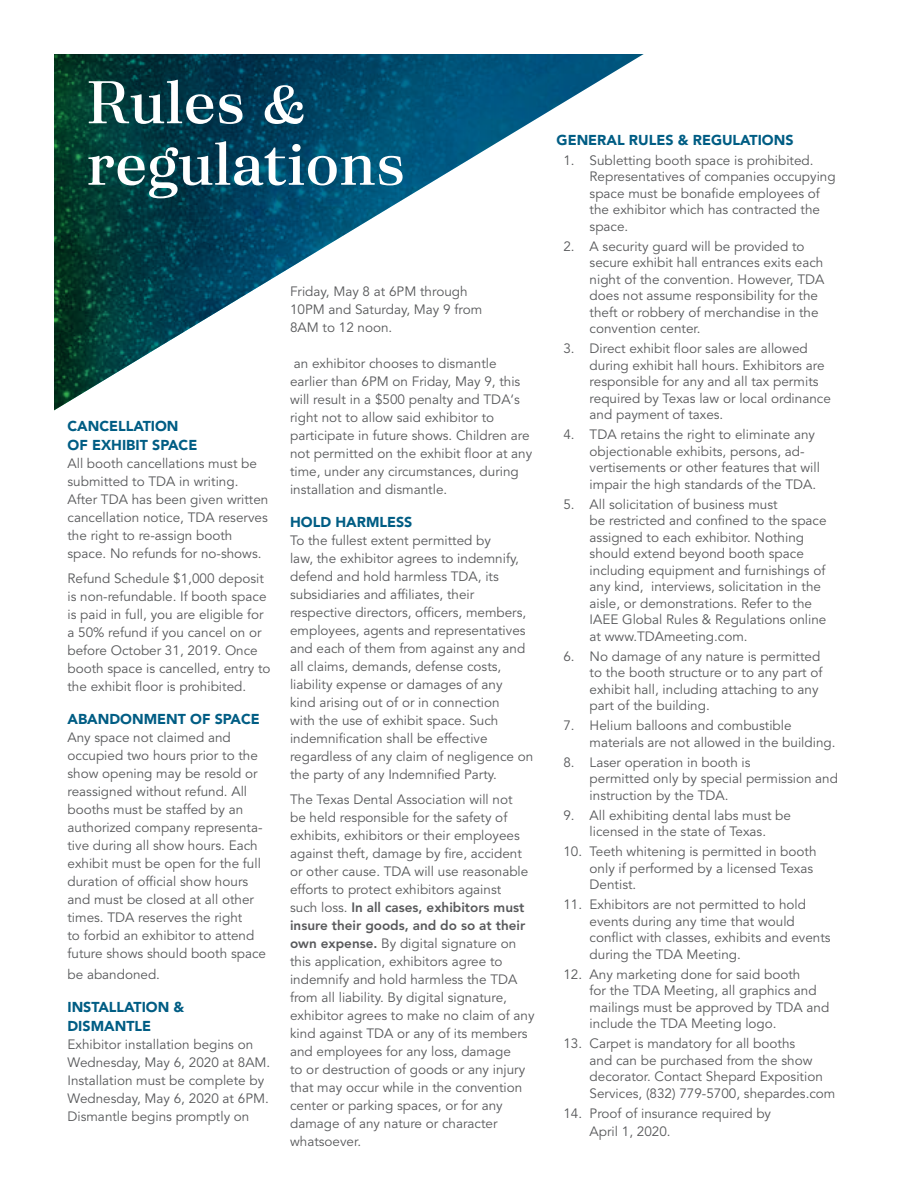
<style>
.page{position:relative;width:918px;height:1188px;background:#fff}
.page>*{position:absolute;margin:0;border:0;box-sizing:border-box;transform-origin:0 0}
.t1{font:600 60px/61.5px "Eckhart Text";letter-spacing:-.01em;color:#fff}
.t2{font:900 14.25px/19.5px "Avenir LT Std";color:#005d84}
.t3{font:13.5px/18px "Avenir LT Std";color:#58595b}
.s1{font-size:54px}
.s2{font-weight:800}
</style>
<div class="page">
<img style="left:54px;top:54px;width:590px;height:356px">
<h1 class="t1" style="left:86px;top:71px;width:321px">Rules <span class="s1">&amp; </span>regulations</h1>
<p class="t2" style="left:68px;top:416px;width:131px">CANCELLATION<br>OF EXHIBIT SPACE</p>
<p class="t3" style="left:68px;top:455px;width:202px">All booth cancellations must be submitted to TDA in writing.<br>After TDA has been given written cancellation notice, TDA reserves the right to re-assign booth space. No refunds for no-shows.</p>
<p class="t3" style="left:68px;top:570px;width:205px">Refund Schedule $1,000 deposit is non-refundable. If booth space is paid in full, you are eligible for a 50% refund if you cancel on or before October 31, 2019. Once booth space is cancelled, entry to the exhibit floor is prohibited.</p>
<p class="t2" style="left:68px;top:709px;width:194px">ABANDONMENT OF SPACE</p>
<p class="t3" style="left:68px;top:729px;width:200px">Any space not claimed and occupied two hours prior to the show opening may be resold or reassigned without refund. All booths must be staffed by an authorized company representa&shy;tive during all show hours. Each exhibit must be open for the full duration of official show hours and must be closed at all other times. TDA reserves the right<br>to forbid an exhibitor to attend future shows should booth space</p>
<p class="t3" style="left:68px;top:966px;width:94px">be abandoned.</p>
<p class="t2" style="left:68px;top:997px;width:118px">INSTALLATION &amp;<br>DISMANTLE</p>
<p class="t3" style="left:68px;top:1036px;width:204px">Exhibitor installation begins on<br>Wednesday, May 6, 2020 at 8AM.<br>Installation must be complete by<br>Wednesday, May 6, 2020 at 6PM.<br>Dismantle begins promptly on</p>
<p class="t3" style="left:290px;top:283px;width:194px">Friday, May 8 at 6PM through<br>10PM and Saturday, May 9 from<br>8AM to 12 noon.</p>
<p class="t3" style="left:290px;top:355px;width:244px">an exhibitor chooses to dismantle earlier than 6PM on Friday, May 9, this will result in a $500 penalty and TDA‘s right not to allow said exhibitor to participate in future shows. Children are not permitted on the exhibit floor at any time, under any circumstances, during installation and dismantle.</p>
<p class="t2" style="left:290px;top:513px;width:124px">HOLD HARMLESS</p>
<p class="t3" style="left:290px;top:532px;width:245px">To the fullest extent permitted by<br>law, the exhibitor agrees to indemnify, defend and hold harmless TDA, its subsidiaries and affiliates, their respective directors, officers, members, employees, agents and representatives and each of them from against any and all claims, demands, defense costs, liability expense or damages of any<br>kind arising out of or in connection<br>with the use of exhibit space. Such indemnification shall be effective regardless of any claim of negligence on the party of any Indemnified Party.</p>
<p class="t3" style="left:290px;top:791px;width:246px">The Texas Dental Association will not<br>be held responsible for the safety of exhibits, exhibitors or their employees against theft, damage by fire, accident or other cause. TDA will use reasonable efforts to protect exhibitors against<br>such loss. <span class="s2">In all cases, exhibitors must insure their goods, and do so at their own expense.</span> By digital signature on this application, exhibitors agree to indemnify and hold harmless the TDA from all liability. By digital signature, exhibitor agrees to make no claim of any kind against TDA or any of its members and employees for any loss, damage<br>to or destruction of goods or any injury that may occur while in the convention center or parking spaces, or for any damage of any nature or character whatsoever.</p>
<p class="t2" style="left:557px;top:130px;width:238px">GENERAL RULES &amp; REGULATIONS</p>
<p class="t3" style="left:590px;top:152px;width:248px;line-height:16.5px;text-indent:-26px">1. Subletting booth space is prohibited.<br>Representatives of companies occupying space must be bonafide employees of the exhibitor which has contracted the space.</p>
<p class="t3" style="left:590px;top:238px;width:236px;line-height:16.5px;text-indent:-26px">2. A security guard will be provided to secure exhibit hall entrances exits each night of the convention. However, TDA does not assume responsibility for the theft or robbery of merchandise in the convention center.</p>
<p class="t3" style="left:590px;top:341px;width:243px;line-height:16.5px;text-indent:-26px">3. Direct exhibit floor sales are allowed during exhibit hall hours. Exhibitors are responsible for any and all tax permits required by Texas law or local ordinance and payment of taxes.</p>
<p class="t3" style="left:590px;top:427px;width:232px;line-height:16.5px;text-indent:-26px">4. TDA retains the right to eliminate any objectionable exhibits, persons, ad&shy;vertisements or other features that will impair the high standards of the TDA.</p>
<p class="t3" style="left:590px;top:496px;width:239px;line-height:16.5px;text-indent:-26px">5. All solicitation of business must<br>be restricted and confined to the space assigned to each exhibitor. Nothing should extend beyond booth space including equipment and furnishings of any kind, interviews, solicitation in the aisle, or demonstrations. Refer to the IAEE Global Rules &amp; Regulations online at www.TDAmeeting.com.</p>
<p class="t3" style="left:590px;top:648px;width:234px;line-height:16.5px;text-indent:-26px">6. No damage of any nature is permitted to the booth structure or to any part of exhibit hall, including attaching to any part of the building.</p>
<p class="t3" style="left:590px;top:718px;width:247px;line-height:16.5px;text-indent:-26px">7. Helium balloons and combustible materials are not allowed in the building.</p>
<p class="t3" style="left:590px;top:754px;width:250px;line-height:16.5px;text-indent:-26px">8. Laser operation in booth is<br>permitted only by special permission and instruction by the TDA.</p>
<p class="t3" style="left:563px;top:807px;width:229px;line-height:16.5px;text-align:center">9. All exhibiting dental labs must be licensed in the state of Texas.</p>
<p class="t3" style="left:590px;top:844px;width:228px;line-height:16.5px;text-indent:-26px">10. Teeth whitening is permitted in booth only if performed by a licensed Texas<br>Dentist.</p>
<p class="t3" style="left:590px;top:897px;width:243px;line-height:16.5px;text-indent:-26px">11. Exhibitors are not permitted to hold events during any time that would conflict with classes, exhibits and events during the TDA Meeting.</p>
<p class="t3" style="left:590px;top:966px;width:241px;line-height:16.5px;text-indent:-26px">12. Any marketing done for said booth<br>for the TDA Meeting, all graphics and mailings must be approved by TDA and include the TDA Meeting logo.</p>
<p class="t3" style="left:590px;top:1036px;width:247px;line-height:16.5px;text-indent:-26px">13. Carpet is mandatory for all booths<br>and can be purchased from the show decorator. Contact Shepard Exposition Services, (832) 779-5700, shepardes.com</p>
<p class="t3" style="left:590px;top:1104px;width:183px;text-indent:-26px">14. Proof of insurance required by<br>April 1, 2020.</p>
</div>
